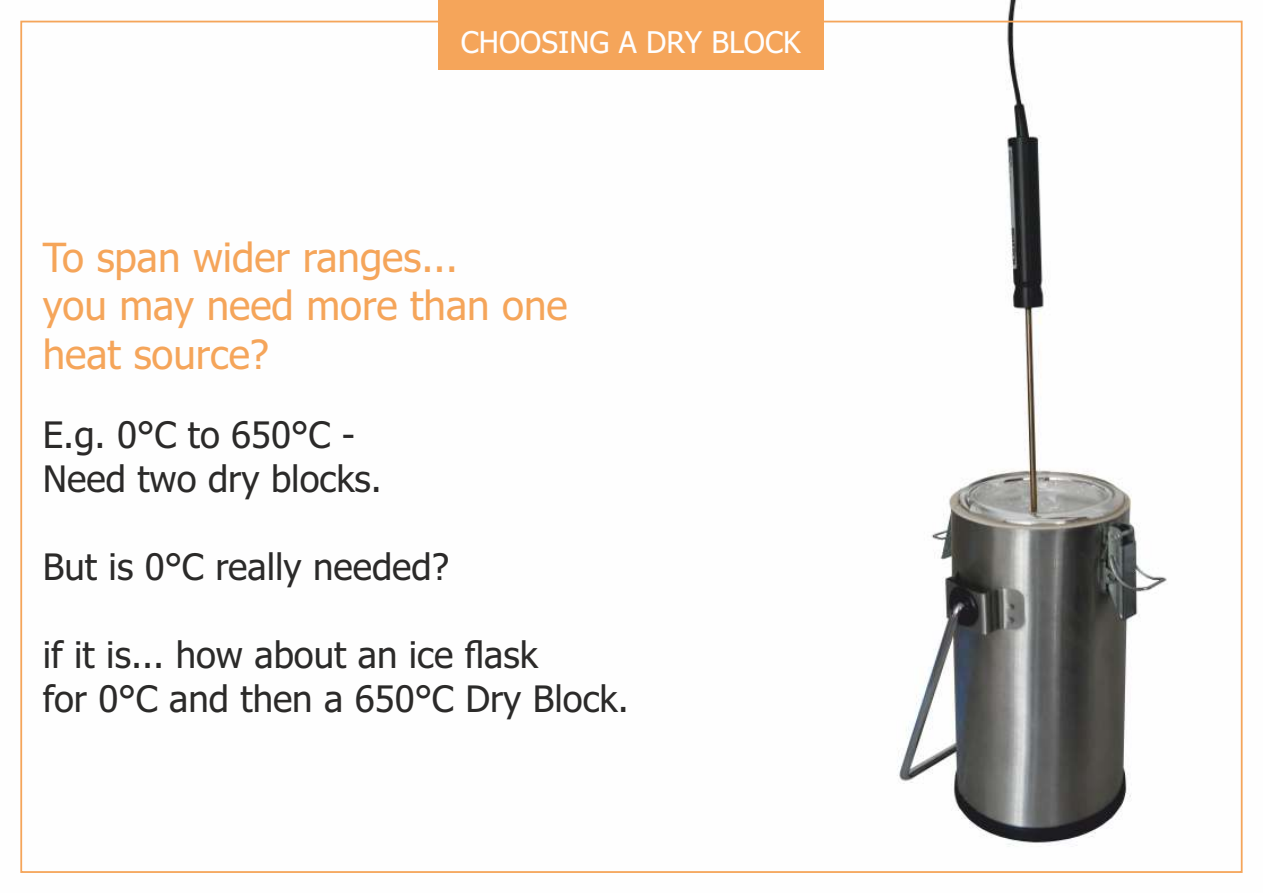
<style>
.page{position:relative;width:1263px;height:893px;background:#fff}
.page>*{position:absolute;margin:0;border:0;box-sizing:border-box;transform-origin:0 0}
.t1{font:40.2px/48.6px "Tahoma";color:#f5a55a}
.t2{font:36.6px/44.1px "Tahoma";color:#2b2a29}
.t3{font:30px "Tahoma";color:#fefefe}
</style>
<div class="page">
<img style="left:717px;top:0;width:526px;height:873px">
<div style="left:439px;top:0;width:385px;height:69px;background:#f5a55a"></div>
<p class="t3" style="left:461px;top:30px;width:342px">CHOOSING A DRY BLOCK</p>
<p class="t1" style="left:43px;top:236px;width:526px">To span wider ranges...<br>you may need more than one heat source?</p>
<p class="t2" style="left:43px;top:415px;width:341px">E.g. 0°C to 650°C -<br>Need two dry blocks.</p>
<p class="t2" style="left:43px;top:548px;width:408px">But is 0°C really needed?</p>
<p class="t2" style="left:43px;top:636px;width:588px">if it is... how about an ice flask<br>for 0°C and then a 650°C Dry Block.</p>
</div>
